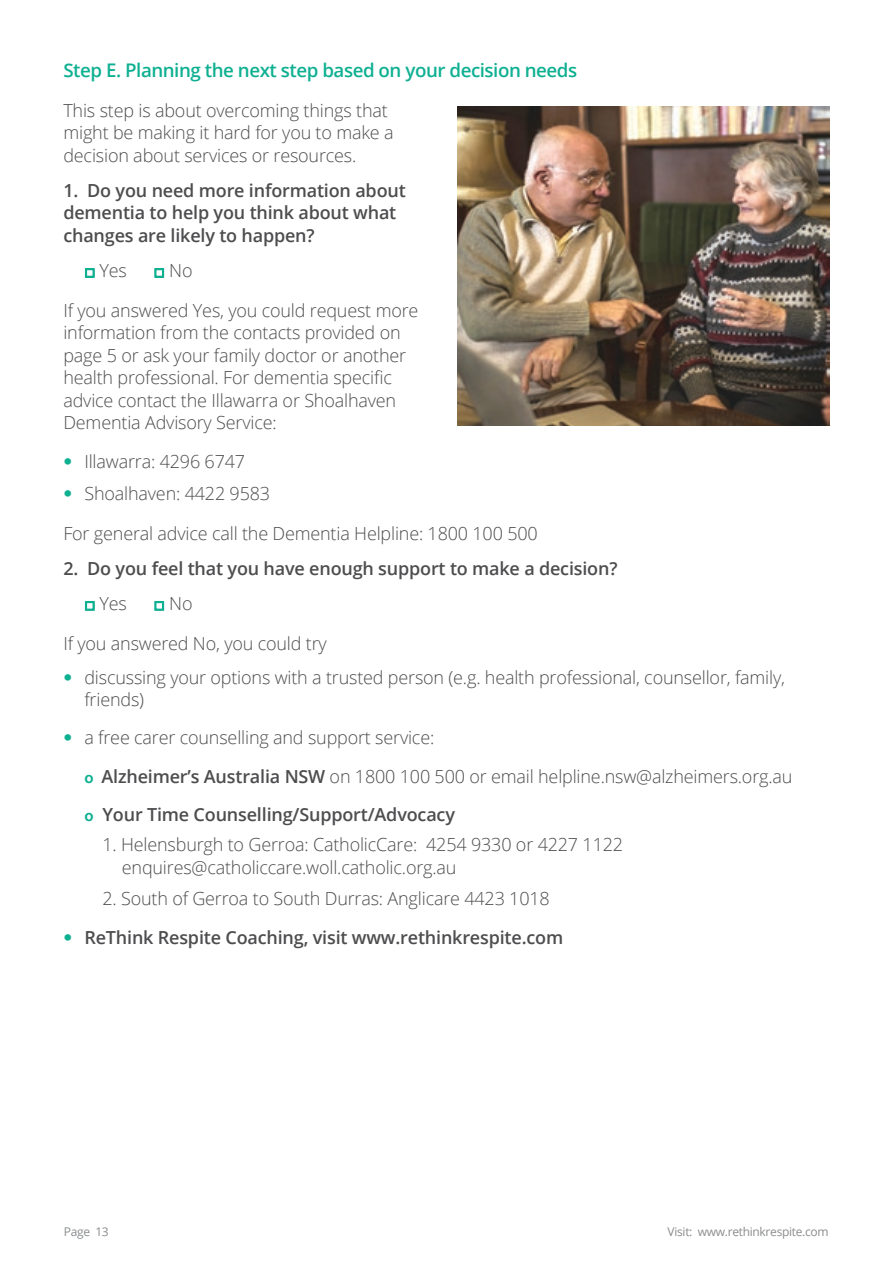
<style>
.page{position:relative;width:893px;height:1263px;background:#fff}
.page>*{position:absolute;margin:0;border:0;box-sizing:border-box;transform-origin:0 0}
.Body_Heading{font:600 18.75px "Open Sans";letter-spacing:-.025em;color:#0fb092}
.Body_Copy{font:300 18px/22.5px "Open Sans";letter-spacing:-.01em;color:#4d4d4f}
.Dot_Point_List{font:300 18px/21.6px "Open Sans";letter-spacing:-.01em;color:#4d4d4f}
.Body_Copy-2{font:600 18px/22.5px "Open Sans";letter-spacing:-.01em;color:#4d4d4f}
.Dot_Point_List-2{font:600 18px "Open Sans";letter-spacing:-.01em;color:#4d4d4f}
.t1{font:12px "Open Sans";letter-spacing:-.025em;color:#8a8c8e}
.s1{font-family:"Arial";font-weight:700;color:#0fb092}
.s2{font-family:"Interstate";font-weight:700;color:#0fb092}
.s3{font-family:"Arial";font-weight:700;font-size:15px;color:#0fb092}
.s4{font-weight:600}
</style>
<div class="page">
<svg style="left:84px;top:268px;width:11px;height:10px"></svg>
<svg style="left:154px;top:268px;width:11px;height:10px"></svg>
<svg style="left:84px;top:601px;width:11px;height:10px"></svg>
<svg style="left:154px;top:601px;width:11px;height:10px"></svg>
<img style="left:458px;top:106px;width:371px;height:319px">
<p class="Body_Heading" style="left:63px;top:57px;width:515px">Step E. Planning the next step based on your decision needs</p>
<p class="Body_Copy" style="left:63px;top:98px;width:332px">This step is about overcoming things that might be making it hard for you to make a decision about services or resources.</p>
<p class="Body_Copy-2" style="left:63px;top:179px;width:344px">1. Do you need more information about dementia to help you think about what changes are likely to happen?</p>
<p class="Body_Copy" style="left:84px;top:259px;width:44px"><span class="s1">□</span> Yes</p>
<p class="Body_Copy" style="left:154px;top:259px;width:40px"><span class="s1">□</span> No</p>
<p class="Body_Copy" style="left:63px;top:298px;width:357px">If you answered Yes, you could request more information from the contacts provided on page 5 or ask your family doctor or another health professional. For dementia specific advice contact the Illawarra or Shoalhaven Dementia Advisory Service:</p>
<p class="Dot_Point_List" style="left:63px;top:450px;width:183px"><span class="s2">•</span> Illawarra: 4296 6747</p>
<p class="Dot_Point_List" style="left:63px;top:482px;width:208px"><span class="s2">•</span> Shoalhaven: 4422 9583</p>
<p class="Body_Copy" style="left:63px;top:521px;width:476px">For general advice call the Dementia Helpline: 1800 100 500</p>
<p class="Body_Copy-2" style="left:63px;top:557px;width:556px">2. Do you feel that you have enough support to make a decision?</p>
<p class="Body_Copy" style="left:84px;top:592px;width:44px"><span class="s1">□</span> Yes</p>
<p class="Body_Copy" style="left:154px;top:592px;width:40px"><span class="s1">□</span> No</p>
<p class="Body_Copy" style="left:63px;top:631px;width:265px">If you answered No, you could try</p>
<p class="Dot_Point_List" style="left:84px;top:666px;width:702px;text-indent:-21px"><span class="s2">•</span> discussing your options with a trusted person (e.g. health professional, counsellor, family, friends)</p>
<p class="Dot_Point_List" style="left:63px;top:726px;width:372px"><span class="s2">•</span> a free carer counselling and support service:</p>
<p class="Dot_Point_List" style="left:84px;top:765px;width:710px"><span class="s3">ס</span> <span class="s4">Alzheimer’s Australia NSW</span> on 1800 100 500 or email helpline.nsw@alzheimers.org.au</p>
<p class="Dot_Point_List-2" style="left:84px;top:802px;width:372px"><span class="s3">ס</span> Your Time Counselling/Support/Advocacy</p>
<p class="Dot_Point_List" style="left:122px;top:833px;width:503px;line-height:22.5px;text-indent:-19px">1. Helensburgh to Gerroa: CatholicCare: 4254 9330 or 4227 1122 enquires@catholiccare.woll.catholic.org.au</p>
<p class="Dot_Point_List" style="left:102px;top:887px;width:449px">2. South of Gerroa to South Durras: Anglicare 4423 1018</p>
<p class="Dot_Point_List-2" style="left:63px;top:925px;width:501px"><span class="s2">•</span> ReThink Respite Coaching, visit www.rethinkrespite.com</p>
<p class="t1" style="left:64px;top:1223px;width:47px">Page 13</p>
<p class="t1" style="left:668px;top:1223px;width:163px">Visit: www.rethinkrespite.com</p>
</div>
